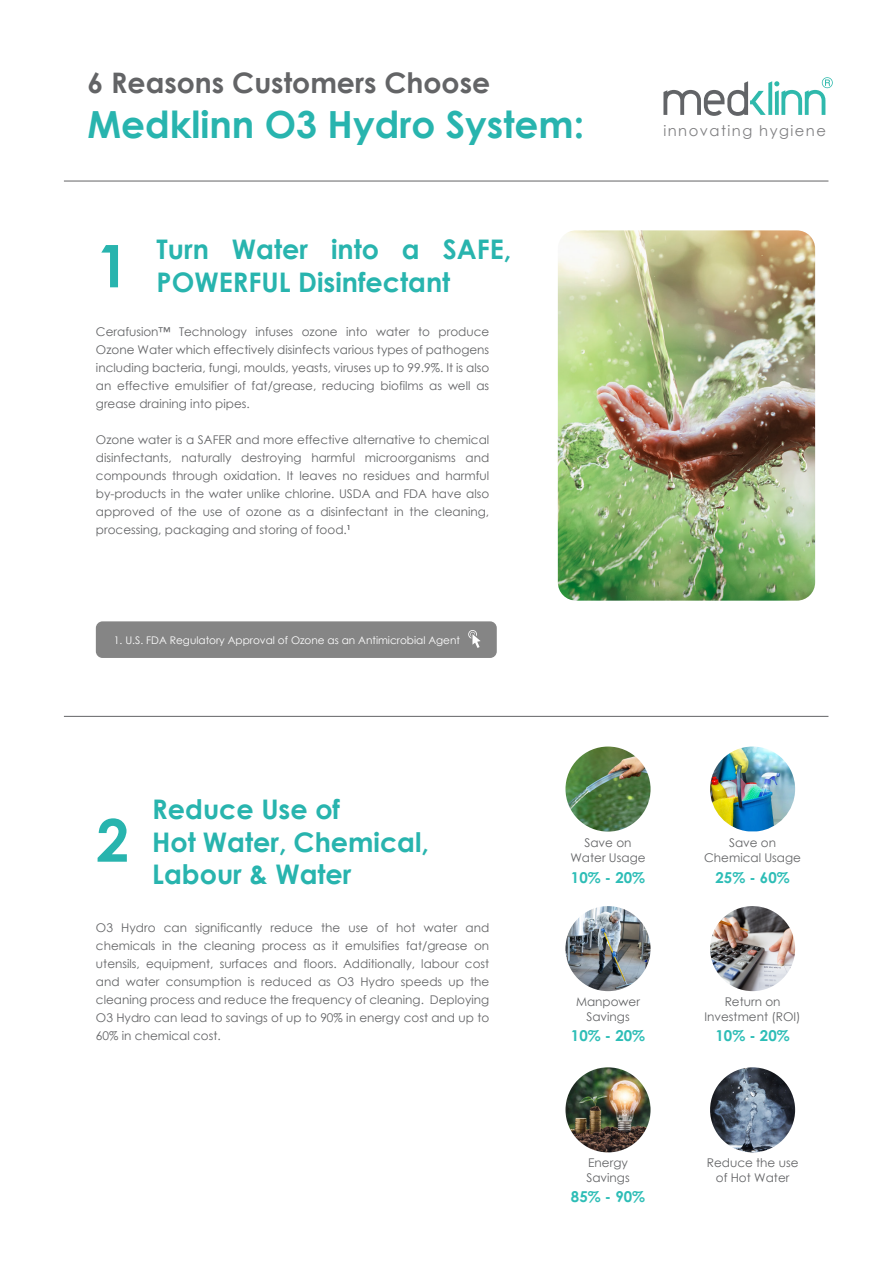
<style>
.page{position:relative;width:893px;height:1263px;background:#fff}
.page>*{position:absolute;margin:0;border:0;box-sizing:border-box;transform-origin:0 0}
.t1{font:700 58.8px "Century Gothic";color:#28b4ae}
.t2{font:700 37.35px "Century Gothic";color:#28b4ae}
.t3{font:700 28.35px "Century Gothic";color:#636466}
.t4{font:700 27px/32.4px "Century Gothic";color:#28b4ae}
.t5{font:700 15px "Century Gothic";color:#2dbdb6}
.t6{font:14.7px "Century Gothic";letter-spacing:.1em;color:#808082}
.t7{font:12px/18px "Century Gothic";color:#636466;text-align:center}
.t8{font:10.5px "Century Gothic";color:#fff}
</style>
<div class="page">
<hr style="left:64px;top:181px;width:764px;height:1px;background:#636466">
<hr style="left:64px;top:716px;width:764px;height:1px;background:#636466">
<svg style="left:663px;top:77px;width:170px;height:39px"></svg>
<div style="left:96px;top:621px;width:401px;height:37px;background:#858585;border-radius:7px"></div>
<svg style="left:468px;top:630px;width:13px;height:18px"></svg>
<img style="left:565px;top:746px;width:85px;height:85px;border-radius:43px">
<img style="left:710px;top:746px;width:85px;height:85px">
<img style="left:565px;top:906px;width:85px;height:85px;border-radius:43px">
<img style="left:710px;top:906px;width:85px;height:85px;border-radius:43px">
<img style="left:710px;top:1067px;width:85px;height:85px;border-radius:43px">
<img style="left:565px;top:1067px;width:85px;height:85px;border-radius:43px">
<img style="left:558px;top:230px;width:257px;height:371px">
<h3 class="t3" style="left:87px;top:61px;width:404px">6 Reasons Customers Choose</h3>
<h2 class="t2" style="left:87px;top:96px;width:498px">Medklinn O3 Hydro System:</h2>
<h1 class="t1" style="left:96px;top:221px;width:34px">1</h1>
<h3 class="t4" style="left:157px;top:232px;width:356px">Turn Water into a SAFE,<br>POWERFUL Disinfectant</h3>
<p class="t7" style="left:96px;top:322px;width:395px;text-align:justify">Cerafusion™ Technology infuses ozone into water to produce Ozone Water which effectively disinfects various types of pathogens including bacteria, fungi, moulds, yeasts, viruses up to 99.9%. It is also an effective emulsifier of fat/grease, reducing biofilms as well as grease draining into pipes.</p>
<p class="t7" style="left:96px;top:430px;width:395px;text-align:justify">Ozone water is a SAFER and more effective alternative to chemical disinfectants, naturally destroying harmful microorganisms and compounds through oxidation. It leaves no residues and harmful by-products in the water unlike chlorine. USDA and FDA have also approved of the use of ozone as a disinfectant in the cleaning, processing, packaging and storing of food.<sup>1</sup></p>
<p class="t8" style="left:114px;top:633px;width:348px">1. U.S. FDA Regulatory Approval of Ozone as an Antimicrobial Agent</p>
<p class="t6" style="left:663px;top:120px;width:164px">innovating hygiene</p>
<h3 class="t4" style="left:152px;top:792px;width:278px">Reduce Use of<br>Hot Water, Chemical,<br>Labour &amp; Water</h3>
<p class="t7" style="left:96px;top:919px;width:395px;text-align:justify">O3 Hydro can significantly reduce the use of hot water and chemicals in the cleaning process as it emulsifies fat/grease on utensils, equipment, surfaces and floors. Additionally, labour cost and water consumption is reduced as O3 Hydro speeds up the cleaning process and reduce the frequency of cleaning. Deploying O3 Hydro can lead to savings of up to 90% in energy cost and up to 60% in chemical cost.</p>
<h1 class="t1" style="left:96px;top:796px;width:34px">2</h1>
<p class="t7" style="left:570px;top:835px;width:77px;line-height:15px">Save on<br>Water Usage</p>
<p class="t5" style="left:571px;top:866px;width:76px">10% - 20%</p>
<p class="t5" style="left:715px;top:866px;width:76px">25% - 60%</p>
<p class="t7" style="left:704px;top:835px;width:98px;line-height:15px">Save on<br>Chemical Usage</p>
<p class="t7" style="left:576px;top:994px;width:65px;line-height:15px">Manpower<br>Savings</p>
<p class="t7" style="left:704px;top:994px;width:98px;line-height:15px">Return on<br>Investment (ROI)</p>
<p class="t5" style="left:571px;top:1024px;width:76px">10% - 20%</p>
<p class="t5" style="left:715px;top:1024px;width:76px">10% - 20%</p>
<p class="t7" style="left:586px;top:1155px;width:45px;line-height:15px;text-align:left">Energy<br>Savings</p>
<p class="t7" style="left:707px;top:1155px;width:93px;line-height:15px">Reduce the use of Hot Water</p>
<p class="t5" style="left:571px;top:1185px;width:76px">85% - 90%</p>
</div>
